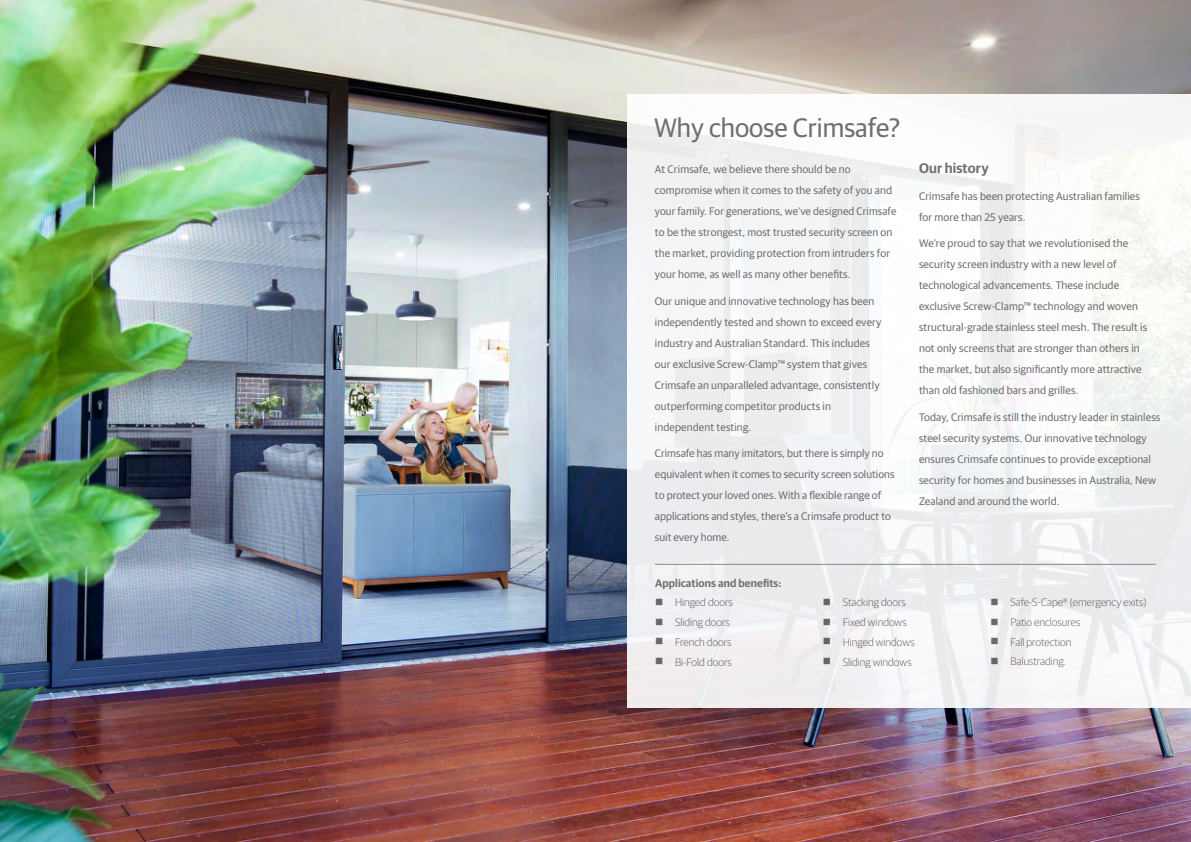
<style>
.page{position:relative;width:1191px;height:842px;background:#fff}
.page>*{position:absolute;margin:0;border:0;box-sizing:border-box;transform-origin:0 0}
.t1{font:26.7px "Guardian Sans";color:#706f6f}
.t2{font:600 14px "Guardian Sans";letter-spacing:.01em;color:#706f6f}
.t3{font:11px/21px "Guardian Sans";letter-spacing:.01em;color:#706f6f}
.t4{font:300 11px "Guardian Sans";color:#706f6f}
.t5{font:600 11px "Guardian Sans";letter-spacing:.01em;color:#706f6f}
</style>
<div class="page">
<img style="left:0;top:0;width:1191px;height:842px">
<div style="left:626px;top:94px;width:565px;height:614px;background:#f4f5f5"></div>
<hr style="left:655px;top:564px;width:500px;height:1px;background:#706f6f">
<h1 class="t1" style="left:654px;top:109px;width:248px">Why choose Crimsafe?</h1>
<p class="t3" style="left:655px;top:158px;width:243px">At Crimsafe, we believe there should be no compromise when it comes to the safety of you and your family. For generations, we’ve designed Crimsafe to be the strongest, most trusted security screen on the market, providing protection from intruders for your home, as well as many other benefits.</p>
<p class="t3" style="left:655px;top:289px;width:228px">Our unique and innovative technology has been independently tested and shown to exceed every industry and Australian Standard. This includes our exclusive Screw-Clamp™ system that gives Crimsafe an unparalleled advantage, consistently outperforming competitor products in independent testing.</p>
<p class="t3" style="left:655px;top:442px;width:241px">Crimsafe has many imitators, but there is simply no equivalent when it comes to security screen solutions to protect your loved ones. With a flexible range of applications and styles, there’s a Crimsafe product to suit every home.</p>
<p class="t5" style="left:655px;top:575px;width:128px">Applications and benefits:</p>
<p class="t2" style="left:919px;top:158px;width:71px">Our history</p>
<p class="t3" style="left:919px;top:184px;width:222px">Crimsafe has been protecting Australian families for more than 25 years.</p>
<p class="t3" style="left:919px;top:232px;width:230px">We’re proud to say that we revolutionised the security screen industry with a new level of technological advancements. These include exclusive Screw-Clamp™ technology and woven structural-grade stainless steel mesh. The result is not only screens that are stronger than others in the market, but also significantly more attractive than old fashioned bars and grilles.</p>
<p class="t3" style="left:919px;top:406px;width:243px">Today, Crimsafe is still the industry leader in stainless steel security systems. Our innovative technology ensures Crimsafe continues to provide exceptional security for homes and businesses in Australia, New Zealand and around the world.</p>
<p class="t4" style="left:655px;top:595px;width:79px">■ Hinged doors</p>
<p class="t4" style="left:655px;top:615px;width:76px">■ Sliding doors</p>
<p class="t4" style="left:655px;top:634px;width:78px">■ French doors</p>
<p class="t4" style="left:655px;top:654px;width:78px">■ Bi-Fold doors</p>
<p class="t4" style="left:823px;top:595px;width:84px">■ Stacking doors</p>
<p class="t4" style="left:823px;top:615px;width:85px">■ Fixed windows</p>
<p class="t4" style="left:823px;top:634px;width:93px">■ Hinged windows</p>
<p class="t4" style="left:823px;top:654px;width:90px">■ Sliding windows</p>
<p class="t4" style="left:990px;top:595px;width:157px">■ Safe‑S‑Cape® (emergency exits)</p>
<p class="t4" style="left:990px;top:615px;width:91px">■ Patio enclosures</p>
<p class="t4" style="left:990px;top:634px;width:82px">■ Fall protection</p>
<p class="t4" style="left:990px;top:654px;width:77px">■ Balustrading.</p>
</div>
